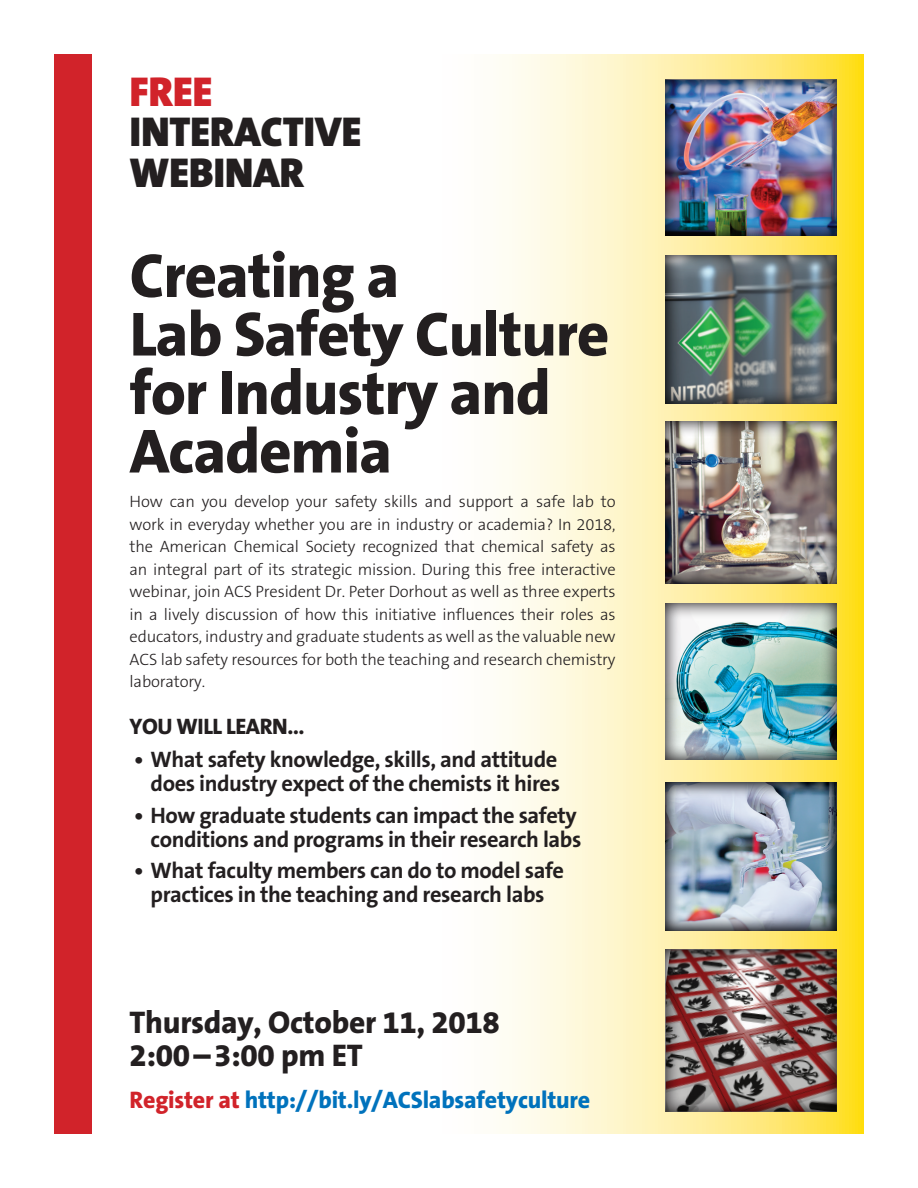
<style>
.page{position:relative;width:918px;height:1188px;background:#fff}
.page>*{position:absolute;margin:0;border:0;box-sizing:border-box;transform-origin:0 0}
.t1{font:800 63px/58.5px "The Sans B8";letter-spacing:-.02em;color:#231f20}
.t2{font:900 42px/40.5px "The Sans B9";letter-spacing:-.01em;color:#231f20}
.t3{font:900 42px "The Sans B9";color:#d1232a}
.t4{font:800 31.5px/33px "The Sans B8";letter-spacing:-.01em;color:#231f20}
.t5{font:800 24px "The Sans B8";letter-spacing:-.01em;color:#0072bc}
.t6{font:700 22.5px/24px "The Sans B7";letter-spacing:-.02em;color:#231f20;text-align:right}
.t7{font:800 22.5px "The Sans B8";letter-spacing:-.02em;color:#231f20}
.t8{font:300 16.5px/22.5px "The Sans B3";letter-spacing:-.01em;color:#231f20;text-align:justify}
.s1{font-size:56.7px}
.s2{font-size:60.45px}
.s3{color:#d1232a}
</style>
<div class="page">
<svg style="left:499px;top:54px;width:365px;height:1080px;background:#fef3b8"></svg>
<img style="left:664px;top:421px;width:174px;height:165px">
<img style="left:664px;top:79px;width:174px;height:159px">
<img style="left:664px;top:603px;width:174px;height:159px">
<svg style="left:664px;top:949px;width:174px;height:165px;background:#856360"></svg>
<img style="left:664px;top:255px;width:174px;height:151px">
<img style="left:664px;top:781px;width:174px;height:151px">
<div style="left:54px;top:54px;width:38px;height:1080px;background:#d1232a"></div>
<h2 class="t3" style="left:130px;top:69px;width:84px">FREE</h2>
<h2 class="t2" style="left:130px;top:113px;width:234px">INTERACTIVE<br>WEBINAR</h2>
<h1 class="t1" style="left:130px;top:248px;width:481px">Creating a<br>Lab Safet<span class="s1">y</span> Culture for Indus<span class="s2">t</span>ry and<br>Academia</h1>
<p class="t8" style="left:130px;top:491px;width:488px">How can you develop your safety skills and support a safe lab to work in everyday whether you are in industry or academia? In 2018, the American Chemical Society recognized that chemical safety as an integral part of its strategic mission. During this free interactive webinar, join ACS President Dr. Peter Dorhout as well as three experts in a lively discussion of how this initiative influences their roles as educators, industry and graduate students as well as the valuable new ACS lab safety resources for both the teaching and research chemistry laboratory.</p>
<h3 class="t7" style="left:130px;top:715px;width:176px">YOU WILL LEARN…</h3>
<h3 class="t6" style="left:134px;top:749px;width:427px">• What safety knowledge, skills, and attitude does industry expect of the chemists it hires</h3>
<h3 class="t6" style="left:134px;top:804px;width:449px">• How graduate students can impact the safety conditions and programs in their research labs</h3>
<h3 class="t6" style="left:134px;top:860px;width:432px;text-align:center">• What faculty members can do to model safe practices in the teaching and research labs</h3>
<h3 class="t4" style="left:130px;top:1007px;width:372px">Thursday, October 11, 2018<br>2:00–3:00 pm ET</h3>
<h3 class="t5" style="left:130px;top:1087px;width:462px"><span class="s3">Register at</span> http://bit.ly/ACSlabsafetyculture</h3>
</div>
